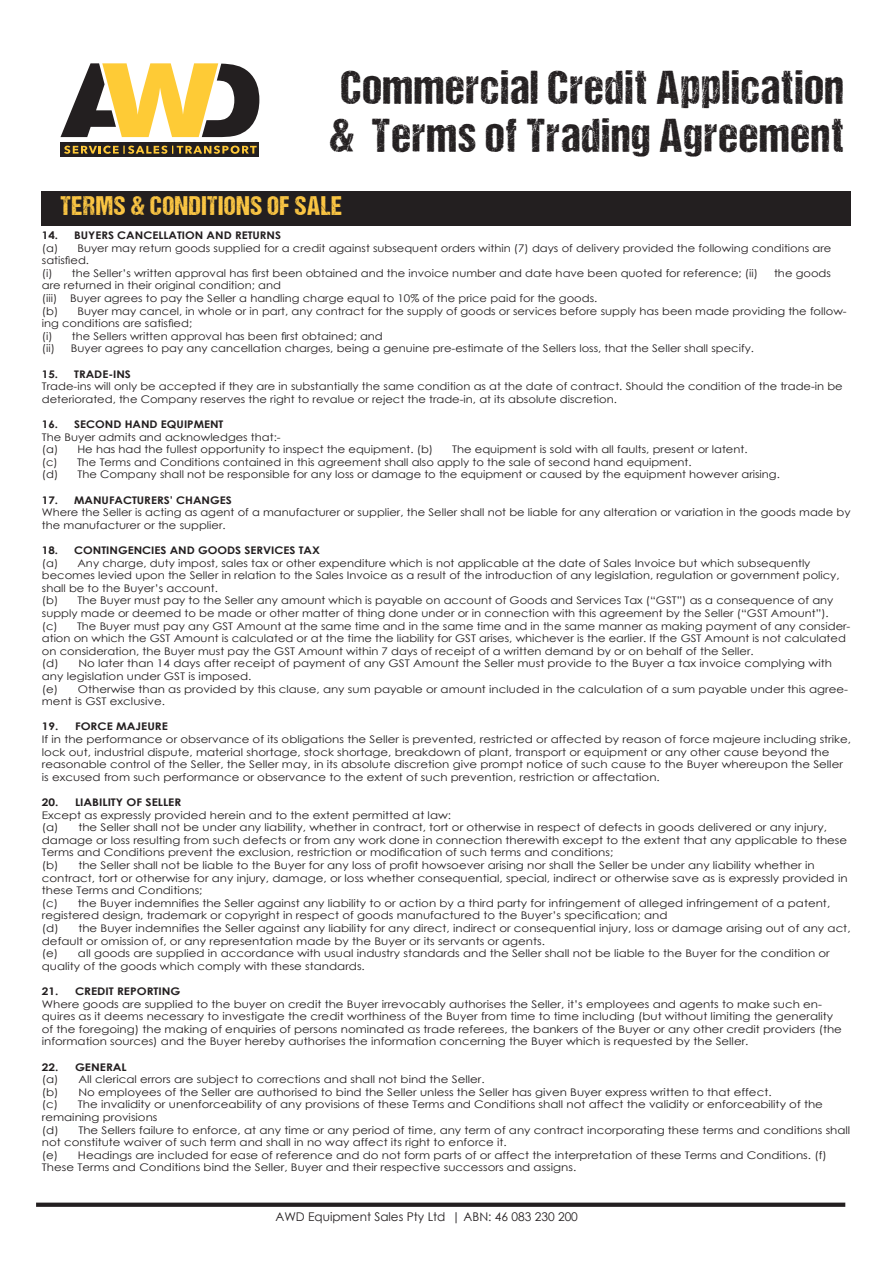
<style>
.page{position:relative;width:893px;height:1263px;background:#fff}
.page>*{position:absolute;margin:0;border:0;box-sizing:border-box;transform-origin:0 0}
.t1{font:47.7px/47.7px "DCC Ash";letter-spacing:.03em;color:#231f20}
.t2{font:27px "DCC Ash";letter-spacing:.03em;color:#fec844}
.t3{font:12px "Century Gothic";color:#231f20}
.t4{font:10.5px/12.6px "Century Gothic";color:#231f20;scale:1.13 1}
.t5{font:10.5px/12.6px "Century Gothic";color:#231f20;scale:1.1 1}
.t6{font:700 10.5px "Century Gothic";color:#231f20;scale:1.1 1}
.t7{font:700 10.5px "Century Gothic";color:#231f20;scale:1.13 1}
</style>
<div class="page">
<div style="left:42px;top:191px;width:809px;height:34px;background:#231f20"></div>
<div style="left:36px;top:1202px;width:809px;height:5px;background:#231f20"></div>
<svg style="left:60px;top:63px;width:199px;height:74px"></svg>
<div style="left:60px;top:142px;width:199px;height:15px;background:#231f20"></div>
<svg style="left:64px;top:146px;width:193px;height:8px"></svg>
<h1 class="t1" style="left:329px;top:63px;width:516px">Commercial Credit Application &amp; Terms of Trading Agreement</h1>
<h2 class="t2" style="left:60px;top:191px;width:283px">TERMS &amp; CONDITIONS OF SALE</h2>
<p class="t6" style="left:42px;top:227px;width:219px">14. BUYERS CANCELLATION AND RETURNS</p>
<p class="t5" style="left:42px;top:241px;width:719px">(a) Buyer may return goods supplied for a credit against subsequent orders within (7) days of delivery provided the following conditions are satisfied.<br>(i) the Seller’s written approval has first been obtained and the invoice number and date have been quoted for reference; (ii)</p>
<p class="t5" style="left:774px;top:266px;width:53px">the goods</p>
<p class="t5" style="left:42px;top:279px;width:733px">are returned in their original condition; and<br>(iii) Buyer agrees to pay the Seller a handling charge equal to 10% of the price paid for the goods.<br>(b) Buyer may cancel, in whole or in part, any contract for the supply of goods or services before supply has been made providing the follow&shy;ing conditions are satisfied;<br>(i) the Sellers written approval has been first obtained; and<br>(ii)</p>
<p class="t5" style="left:71px;top:342px;width:622px">Buyer agrees to pay any cancellation charges, being a genuine pre-estimate of the Sellers loss, that the Seller shall specify.</p>
<p class="t6" style="left:42px;top:366px;width:82px">15. TRADE-INS</p>
<p class="t5" style="left:42px;top:380px;width:730px">Trade-ins will only be accepted if they are in substantially the same condition as at the date of contract. Should the condition of the trade-in be deteriorated, the Company reserves the right to revalue or reject the trade-in, at its absolute discretion.</p>
<p class="t6" style="left:42px;top:416px;width:167px">16. SECOND HAND EQUIPMENT</p>
<p class="t5" style="left:42px;top:430px;width:357px">The Buyer admits and acknowledges that:-<br>(a) He has had the fullest opportunity to inspect the equipment. (b)</p>
<p class="t5" style="left:42px;top:443px;width:672px;text-indent:410px">The equipment is sold with all faults, present or latent.<br>(c) The Terms and Conditions contained in this agreement shall also apply to the sale of second hand equipment.<br>(d) The Company shall not be responsible for any loss or damage to the equipment or caused by the equipment however arising.</p>
<p class="t6" style="left:42px;top:492px;width:174px">17. MANUFACTURERS’ CHANGES</p>
<p class="t5" style="left:42px;top:506px;width:737px">Where the Seller is acting as agent of a manufacturer or supplier, the Seller shall not be liable for any alteration or variation in the goods made by the manufacturer or the supplier.</p>
<p class="t6" style="left:42px;top:542px;width:254px">18. CONTINGENCIES AND GOODS SERVICES TAX</p>
<p class="t5" style="left:42px;top:556px;width:736px">(a) Any charge, duty impost, sales tax or other expenditure which is not applicable at the date of Sales Invoice but which subsequently becomes levied upon the Seller in relation to the Sales Invoice as a result of the introduction of any legislation, regulation or government policy, shall be to the Buyer’s account.<br>(b) The Buyer must pay to the Seller any amount which is payable on account of Goods and Services Tax (“GST”) as a consequence of any supply made or deemed to be made or other matter of thing done under or in connection with this agreement by the Seller (“GST Amount”).<br>(c) The Buyer must pay any GST Amount at the same time and in the same time and in the same manner as making payment of any consider&shy;ation on which the GST Amount is calculated or at the time the liability for GST arises, whichever is the earlier. If the GST Amount is not calculated on consideration, the Buyer must pay the GST Amount within 7 days of receipt of a written demand by or on behalf of the Seller.<br>(d) No later than 14 days after receipt of payment of any GST Amount the Seller must provide to the Buyer a tax invoice complying with any legislation under GST is imposed.<br>(e) Otherwise than as provided by this clause, any sum payable or amount included in the calculation of a sum payable under this agree&shy;ment is GST exclusive.</p>
<p class="t7" style="left:42px;top:719px;width:113px">19. FORCE MAJEURE</p>
<p class="t4" style="left:42px;top:733px;width:718px">If in the performance or observance of its obligations the Seller is prevented, restricted or affected by reason of force majeure including strike, lock out, industrial dispute, material shortage, stock shortage, breakdown of plant, transport or equipment or any other cause beyond the reasonable control of the Seller, the Seller may, in its absolute discretion give prompt notice of such cause to the Buyer whereupon the Seller is excused from such performance or observance to the extent of such prevention, restriction or affectation.</p>
<p class="t7" style="left:42px;top:794px;width:125px">20. LIABILITY OF SELLER</p>
<p class="t4" style="left:42px;top:808px;width:717px">Except as expressly provided herein and to the extent permitted at law:<br>(a) the Seller shall not be under any liability, whether in contract, tort or otherwise in respect of defects in goods delivered or any injury, damage or loss resulting from such defects or from any work done in connection therewith except to the extent that any applicable to these Terms and Conditions prevent the exclusion, restriction or modification of such terms and conditions;<br>(b) the Seller shall not be liable to the Buyer for any loss of profit howsoever arising nor shall the Seller be under any liability whether in contract, tort or otherwise for any injury, damage, or loss whether consequential, special, indirect or otherwise save as is expressly provided in these Terms and Conditions;<br>(c) the Buyer indemnifies the Seller against any liability to or action by a third party for infringement of alleged infringement of a patent, registered design, trademark or copyright in respect of goods manufactured to the Buyer’s specification; and<br>(d) the Buyer indemnifies the Seller against any liability for any direct, indirect or consequential injury, loss or damage arising out of any act, default or omission of, or any representation made by the Buyer or its servants or agents.<br>(e) all goods are supplied in accordance with usual industry standards and the Seller shall not be liable to the Buyer for the condition or quality of the goods which comply with these standards.</p>
<p class="t7" style="left:42px;top:983px;width:124px">21. CREDIT REPORTING</p>
<p class="t4" style="left:42px;top:997px;width:709px">Where goods are supplied to the buyer on credit the Buyer irrevocably authorises the Seller, it’s employees and agents to make such en&shy;quires as it deems necessary to investigate the credit worthiness of the Buyer from time to time including (but without limiting the generality of the foregoing) the making of enquiries of persons nominated as trade referees, the bankers of the Buyer or any other credit providers (the information sources) and the Buyer hereby authorises the information concerning the Buyer which is requested by the Seller.</p>
<p class="t7" style="left:42px;top:1059px;width:77px">22. GENERAL</p>
<p class="t4" style="left:42px;top:1073px;width:717px">(a) All clerical errors are subject to corrections and shall not bind the Seller.<br>(b) No employees of the Seller are authorised to bind the Seller unless the Seller has given Buyer express written to that effect.<br>(c) The invalidity or unenforceability of any provisions of these Terms and Conditions shall not affect the validity or enforceability of the remaining provisions<br>(d) The Sellers failure to enforce, at any time or any period of time, any term of any contract incorporating these terms and conditions shall not constitute waiver of such term and shall in no way affect its right to enforce it.<br>(e) Headings are included for ease of reference and do not form parts of or affect the interpretation of these Terms and Conditions. (f)<br>These Terms and Conditions bind the Seller, Buyer and their respective successors and assigns.</p>
<p class="t3" style="left:275px;top:1208px;width:304px">AWD Equipment Sales Pty Ltd | ABN: 46 083 230 200</p>
</div>
